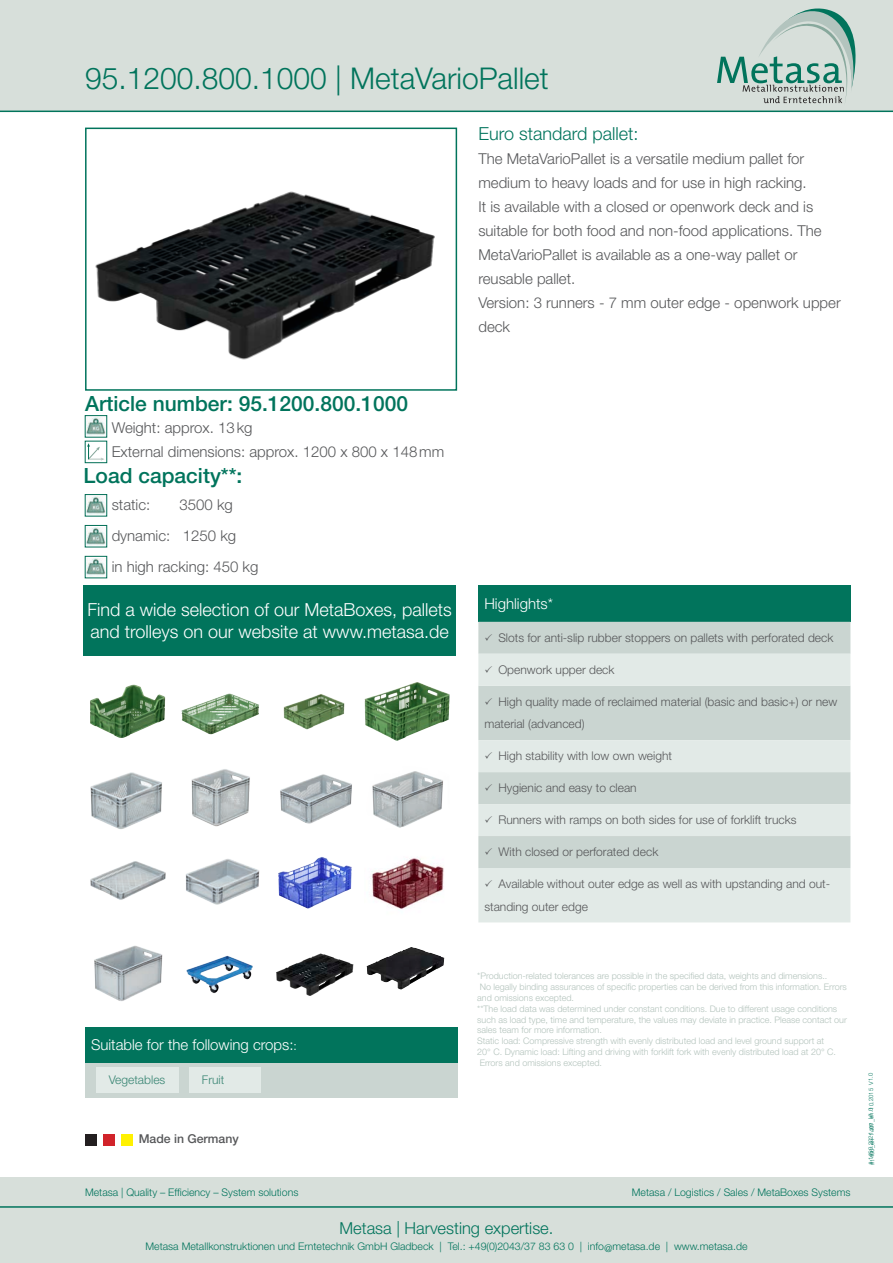
<style>
.page{position:relative;width:893px;height:1263px;background:#fff}
.page>*{position:absolute;margin:0;border:0;box-sizing:border-box;transform-origin:0 0}
.t1{font:300 30px "Helvetica Neue LT Std";color:#01745c}
.t2{font:500 21px "Helvetica Neue LT Std";color:#01745c}
.t3{font:300 18px/21.6px "Helvetica Neue LT Std";color:#fff}
.t4{font:300 18px "Helvetica Neue LT Std";color:#01745c}
.t5{font:300 16.5px "Helvetica Neue LT Std";color:#01745c}
.t6{font:300 15px/24px "Helvetica Neue LT Std";color:#57585a}
.t7{font:300 15px "Helvetica Neue LT Std";color:#fff}
.t8{font:500 12.3px "Helvetica Neue LT Std";color:#57585a}
.t9{font:300 12px/22.5px "Helvetica Neue LT Std";color:#57585a}
.t10{font:300 12px "Helvetica Neue LT Std";color:#3a8674}
.t11{font:300 10.5px "Helvetica Neue LT Std";color:#01745c}
.t12{font:300 9px/10.8px "Helvetica Neue LT Std";color:#b3c3bc}
.t13{font:300 6px "Helvetica Neue LT Std";color:#01745c}
.s1{font-size:12px}
</style>
<div class="page">
<div style="left:0;top:1178px;width:893px;height:85px;background:#d7dfda"></div>
<div style="left:0;top:0;width:893px;height:111px;background:#d7dfda"></div>
<hr style="left:0;top:111px;width:893px;height:1px;background:#01745c">
<hr style="left:0;top:1206px;width:893px;height:2px;background:#01745c">
<div style="left:478px;top:585px;width:372px;height:37px;background:#01745c"></div>
<div style="left:478px;top:622px;width:372px;height:32px;background:#cad5d1"></div>
<svg style="left:478px;top:654px;width:372px;height:268px;background:#d7e0dd"></svg>
<svg style="left:717px;top:8px;width:139px;height:96px"></svg>
<svg style="left:87px;top:443px;width:17px;height:18px"></svg>
<img style="left:87px;top:417px;width:18px;height:18px">
<div style="left:85px;top:415px;width:22px;height:22px;border:1px solid #006e55"></div>
<div style="left:85px;top:1134px;width:12px;height:12px;background:#231f20"></div>
<div style="left:103px;top:1134px;width:12px;height:12px;background:#d1232a"></div>
<div style="left:121px;top:1134px;width:12px;height:12px;background:#fff101"></div>
<div style="left:85px;top:1027px;width:372px;height:36px;background:#01745c"></div>
<div style="left:85px;top:1063px;width:372px;height:34px;background:#cad5d1"></div>
<div style="left:189px;top:1067px;width:71px;height:26px;background:#e2eae7"></div>
<div style="left:96px;top:1067px;width:82px;height:26px;background:#e2eae7"></div>
<div style="left:84px;top:585px;width:372px;height:71px;background:#01745c"></div>
<img style="left:87px;top:496px;width:18px;height:18px">
<div style="left:85px;top:494px;width:22px;height:22px;border:1px solid #006e55"></div>
<img style="left:87px;top:527px;width:18px;height:18px">
<img style="left:87px;top:558px;width:18px;height:18px">
<img style="left:90px;top:685px;width:75px;height:53px">
<img style="left:181px;top:693px;width:78px;height:41px">
<img style="left:283px;top:694px;width:62px;height:36px">
<img style="left:365px;top:682px;width:85px;height:59px">
<img style="left:90px;top:772px;width:72px;height:57px">
<img style="left:191px;top:769px;width:59px;height:58px">
<img style="left:280px;top:774px;width:72px;height:50px">
<img style="left:372px;top:771px;width:71px;height:57px">
<img style="left:90px;top:861px;width:76px;height:39px">
<img style="left:185px;top:859px;width:75px;height:46px">
<img style="left:278px;top:857px;width:74px;height:52px">
<img style="left:370px;top:858px;width:74px;height:51px">
<img style="left:94px;top:945px;width:69px;height:56px">
<img style="left:186px;top:955px;width:67px;height:38px">
<img style="left:276px;top:953px;width:78px;height:43px">
<img style="left:366px;top:947px;width:78px;height:42px">
<img style="left:95px;top:191px;width:340px;height:169px">
<div style="left:85px;top:128px;width:372px;height:263px;border:2px solid #01745c"></div>
<svg style="left:485px;top:634px;width:7px;height:7px"></svg>
<svg style="left:485px;top:666px;width:7px;height:7px"></svg>
<svg style="left:485px;top:698px;width:7px;height:7px"></svg>
<svg style="left:485px;top:752px;width:7px;height:7px"></svg>
<svg style="left:485px;top:784px;width:7px;height:7px"></svg>
<svg style="left:485px;top:816px;width:7px;height:7px"></svg>
<svg style="left:485px;top:848px;width:7px;height:7px"></svg>
<svg style="left:485px;top:880px;width:7px;height:7px"></svg>
<p class="t1" style="left:85px;top:60px;width:465px">95.1200.800.1000 | MetaVarioPallet</p>
<p class="t4" style="left:478px;top:123px;width:162px">Euro standard pallet:</p>
<p class="t6" style="left:478px;top:147px;width:345px">The MetaVarioPallet is a versatile medium pallet for medium to heavy loads and for use in high racking.<br>It is available with a closed or openwork deck and is suitable for both food and non-food applications. The MetaVarioPallet is available as a one-way pallet or reusable pallet.</p>
<p class="t6" style="left:478px;top:291px;width:364px">Version: 3 runners - 7 mm outer edge - openwork upper deck</p>
<p class="t2" style="left:85px;top:391px;width:324px">Article number: 95.1200.800.1000</p>
<p class="t6" style="left:112px;top:415px;width:142px">Weight: approx. 13kg</p>
<p class="t6" style="left:112px;top:440px;width:334px">External dimensions: approx. 1200 x 800 x 148mm</p>
<p class="t2" style="left:84px;top:463px;width:160px">Load capacity**:</p>
<p class="t6" style="left:112px;top:493px;width:40px">static:</p>
<p class="t6" style="left:179px;top:493px;width:55px">3500 kg</p>
<p class="t6" style="left:112px;top:524px;width:126px">dynamic: 1250 kg</p>
<p class="t6" style="left:112px;top:554px;width:148px">in high racking: 450 kg</p>
<p class="t3" style="left:87px;top:599px;width:366px">Find a wide selection of our MetaBoxes, pallets and trolleys on our website at www.metasa.de</p>
<p class="t7" style="left:484px;top:594px;width:70px">Highlights*</p>
<p class="t9" style="left:498px;top:626px;width:336px">Slots for anti-slip rubber stoppers on pallets with perforated deck</p>
<p class="t9" style="left:498px;top:658px;width:118px">Openwork upper deck</p>
<p class="t9" style="left:484px;top:690px;width:354px;text-indent:14px">High quality made of reclaimed material (basic and basic+) or new material (advanced)</p>
<p class="t9" style="left:498px;top:745px;width:175px">High stability with low own weight</p>
<p class="t9" style="left:498px;top:777px;width:140px">Hygienic and easy to clean</p>
<p class="t9" style="left:498px;top:808px;width:300px">Runners with ramps on both sides for use of forklift trucks</p>
<p class="t9" style="left:498px;top:840px;width:161px">With closed or perforated deck</p>
<p class="t9" style="left:484px;top:872px;width:347px;text-indent:14px">Available without outer edge as well as with upstanding and out&shy;standing outer edge</p>
<p class="t7" style="left:91px;top:1036px;width:207px">Suitable for the following crops:<span class="s1">:</span></p>
<p class="t10" style="left:109px;top:1073px;width:58px">Vegetables</p>
<p class="t10" style="left:202px;top:1073px;width:24px">Fruit</p>
<p class="t8" style="left:139px;top:1131px;width:101px">Made in Germany</p>
<p class="t11" style="left:85px;top:1186px;width:215px">Metasa | Quality – Efficiency – System solutions</p>
<p class="t12" style="left:477px;top:970px;width:352px">*Production-related tolerances are possible in the specified data, weights and dimensions..</p>
<p class="t12" style="left:477px;top:981px;width:371px">No legally binding assurances of specific properties can be derived from this information. Errors and omissions excepted.</p>
<p class="t12" style="left:477px;top:1003px;width:371px">**The load data was determined under constant conditions. Due to different usage conditions such as load type, time and temperature, the values may deviate in practice. Please contact our sales team for more information.</p>
<p class="t12" style="left:477px;top:1035px;width:360px">Static load: Compressive strength with evenly distributed load and level ground support at<br>20° C. Dynamic load: Lifting and driving with forklift fork with evenly distributed load at 20° C.</p>
<p class="t12" style="left:480px;top:1057px;width:124px">Errors and omissions excepted.</p>
<p class="t11" style="left:632px;top:1186px;width:220px">Metasa / Logistics / Sales / MetaBoxes Systems</p>
<p class="t5" style="left:339px;top:1218px;width:215px">Metasa | Harvesting expertise.</p>
<p class="t11" style="left:146px;top:1240px;width:603px">Metasa Metallkonstruktionen und Erntetechnik GmbH Gladbeck | Tel.: +49(0)2043/37 83 63 0 | info@metasa.de | www.metasa.de</p>
<p class="t13" style="left:869px;top:1165px;width:94px;rotate:-91deg">#1406_en 1407_en 10.2015 V1.0</p>
<p class="t13" style="left:867px;top:1165px;width:59px;rotate:-90deg"># 1459.2021_en V1.0</p>
</div>
